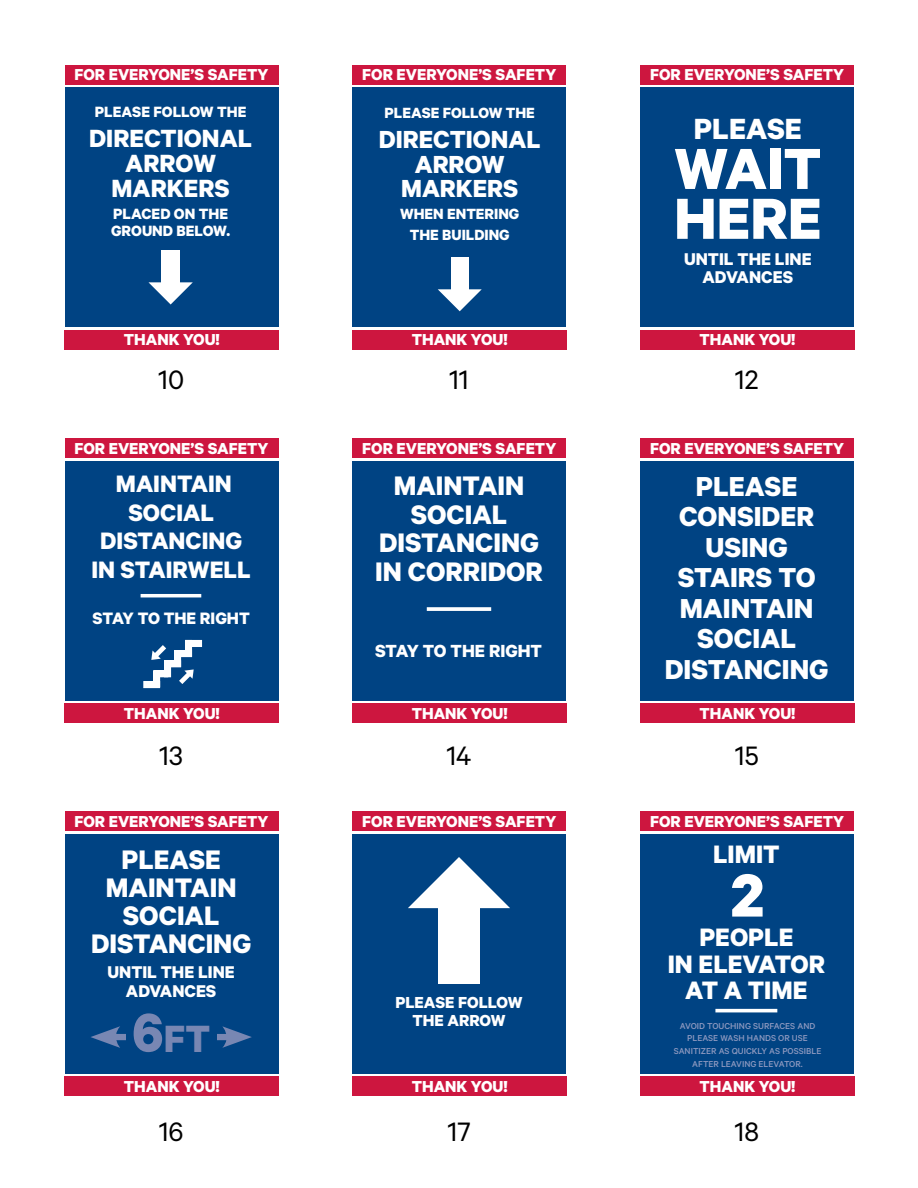
<style>
.page{position:relative;width:918px;height:1188px;background:#fff}
.page>*{position:absolute;margin:0;border:0;box-sizing:border-box;transform-origin:0 0}
.t1{font:700 68.4px "Calibre";color:#fff}
.t2{font:700 65.25px/49.8px "Calibre";color:#fff}
.t3{font:700 42.75px "Calibre";color:#7887b3}
.t4{font:700 32.85px "Calibre";color:#fff}
.t5{font:700 30.9px/30.5px "Calibre";color:#fff;text-align:center}
.t6{font:700 30.15px/28.8px "Calibre";color:#fff;text-align:center}
.t7{font:30px "Calibre";color:#000}
.t8{font:700 28.35px/26.2px "Calibre";color:#fff;text-align:center}
.t9{font:700 28.05px/24.8px "Calibre";color:#fff;text-align:center}
.t10{font:700 27.75px/24.6px "Calibre";color:#fff;text-align:center}
.t11{font:700 26.7px/28.8px "Calibre";color:#fff;text-align:center}
.t12{font:700 19.8px "Calibre";color:#fff}
.t13{font:700 19.2px/18.6px "Calibre";color:#fff;text-align:center}
.t14{font:700 18.6px "Calibre";color:#fff}
.t15{font:700 18px/18.8px "Calibre";color:#fff;text-align:center}
.t16{font:700 17.85px "Calibre";color:#fff}
.t17{font:700 16.8px/17.5px "Calibre";color:#fff}
.t18{font:700 16.65px/21.5px "Calibre";color:#fff;text-align:center}
.t19{font:500 9.6px/12.8px "Calibre";color:#8e99c0;text-align:center}
.s1{font-size:61.05px}
</style>
<div class="page">
<div style="left:65px;top:330px;width:214px;height:19px;background:#cd163f"></div>
<div style="left:65px;top:65px;width:213px;height:19px;background:#cd163f"></div>
<div style="left:65px;top:88px;width:213px;height:239px;background:#004383"></div>
<div style="left:162px;top:250px;width:18px;height:43px;background:#fff"></div>
<svg style="left:148px;top:282px;width:45px;height:23px"></svg>
<div style="left:640px;top:330px;width:215px;height:19px;background:#cd163f"></div>
<div style="left:640px;top:65px;width:214px;height:19px;background:#cd163f"></div>
<div style="left:640px;top:88px;width:214px;height:239px;background:#004383"></div>
<div style="left:353px;top:330px;width:214px;height:19px;background:#cd163f"></div>
<div style="left:353px;top:65px;width:213px;height:19px;background:#cd163f"></div>
<div style="left:353px;top:88px;width:213px;height:239px;background:#004383"></div>
<div style="left:451px;top:257px;width:18px;height:43px;background:#fff"></div>
<svg style="left:438px;top:289px;width:44px;height:22px"></svg>
<div style="left:65px;top:704px;width:214px;height:19px;background:#cd163f"></div>
<div style="left:65px;top:439px;width:213px;height:19px;background:#cd163f"></div>
<div style="left:65px;top:461px;width:213px;height:240px;background:#004383"></div>
<hr style="left:141px;top:594px;width:60px;height:3px;background:#fff">
<div style="left:154px;top:671px;width:6px;height:16px;background:#fff"></div>
<div style="left:153px;top:671px;width:7px;height:16px;border:1px solid #fff"></div>
<div style="left:165px;top:661px;width:6px;height:16px;background:#fff"></div>
<div style="left:164px;top:661px;width:7px;height:16px;border:1px solid #fff"></div>
<div style="left:175px;top:651px;width:6px;height:15px;background:#fff"></div>
<div style="left:174px;top:650px;width:7px;height:16px;border:1px solid #fff"></div>
<div style="left:185px;top:640px;width:7px;height:16px;background:#fff"></div>
<div style="left:154px;top:671px;width:14px;height:6px;background:#fff"></div>
<div style="left:144px;top:682px;width:16px;height:6px;background:#fff"></div>
<div style="left:144px;top:681px;width:16px;height:7px;border:1px solid #fff"></div>
<div style="left:176px;top:651px;width:16px;height:6px;background:#fff"></div>
<div style="left:176px;top:650px;width:16px;height:7px;border:1px solid #fff"></div>
<div style="left:165px;top:661px;width:16px;height:6px;background:#fff"></div>
<div style="left:186px;top:640px;width:16px;height:7px;background:#fff"></div>
<svg style="left:151px;top:645px;width:15px;height:15px"></svg>
<svg style="left:179px;top:669px;width:15px;height:15px"></svg>
<div style="left:353px;top:704px;width:214px;height:19px;background:#cd163f"></div>
<div style="left:353px;top:439px;width:213px;height:19px;background:#cd163f"></div>
<div style="left:353px;top:461px;width:213px;height:240px;background:#004383"></div>
<svg style="left:427px;top:607px;width:64px;height:4px"></svg>
<div style="left:640px;top:704px;width:215px;height:19px;background:#cd163f"></div>
<div style="left:640px;top:439px;width:214px;height:19px;background:#cd163f"></div>
<div style="left:640px;top:461px;width:214px;height:240px;background:#004383"></div>
<div style="left:65px;top:1077px;width:214px;height:19px;background:#cd163f"></div>
<div style="left:65px;top:812px;width:213px;height:19px;background:#cd163f"></div>
<div style="left:65px;top:834px;width:213px;height:240px;background:#004383"></div>
<div style="left:111px;top:1034px;width:121px;height:6px;background:#7887b3"></div>
<svg style="left:91px;top:1026px;width:29px;height:22px"></svg>
<svg style="left:222px;top:1026px;width:30px;height:22px"></svg>
<div style="left:126px;top:1015px;width:90px;height:51px;background:#004383"></div>
<div style="left:640px;top:1077px;width:215px;height:19px;background:#cd163f"></div>
<div style="left:640px;top:812px;width:214px;height:19px;background:#cd163f"></div>
<div style="left:640px;top:834px;width:214px;height:240px;background:#004383"></div>
<hr style="left:715px;top:1009px;width:62px;height:3px;background:#fff">
<div style="left:353px;top:1077px;width:214px;height:19px;background:#cd163f"></div>
<div style="left:353px;top:812px;width:213px;height:19px;background:#cd163f"></div>
<div style="left:353px;top:834px;width:213px;height:240px;background:#004383"></div>
<div style="left:438px;top:883px;width:42px;height:101px;background:#fff"></div>
<svg style="left:408px;top:857px;width:102px;height:51px"></svg>
<p class="t16" style="left:75px;top:64px;width:196px">FOR EVERYONE’S SAFETY</p>
<p class="t17" style="left:95px;top:102px;width:153px">PLEASE FOLLOW THE</p>
<h3 class="t9" style="left:89px;top:125px;width:164px">DIRECTIONAL<br>ARROW<br>MARKERS</h3>
<p class="t17" style="left:111px;top:204px;width:120px">PLACED ON THE<br>GROUND BELOW.</p>
<p class="t16" style="left:124px;top:329px;width:98px">THANK YOU!</p>
<p class="t16" style="left:362px;top:64px;width:196px">FOR EVERYONE’S SAFETY</p>
<p class="t18" style="left:385px;top:101px;width:152px">PLEASE FOLLOW THE</p>
<h3 class="t10" style="left:379px;top:126px;width:163px">DIRECTIONAL<br>ARROW<br>MARKERS</h3>
<p class="t18" style="left:400px;top:203px;width:121px">WHEN ENTERING<br>THE BUILDING</p>
<p class="t16" style="left:412px;top:329px;width:98px">THANK YOU!</p>
<p class="t16" style="left:650px;top:64px;width:196px">FOR EVERYONE’S SAFETY</p>
<h3 class="t4" style="left:694px;top:109px;width:110px">PLEASE</h3>
<h2 class="t2" style="left:674px;top:142px;width:149px">WAIT<br>HERE</h2>
<p class="t13" style="left:684px;top:249px;width:129px">UNTIL THE LINE<br>ADVANCES</p>
<p class="t16" style="left:700px;top:329px;width:98px">THANK YOU!</p>
<h3 class="t7" style="left:158px;top:362px;width:28px">10</h3>
<h3 class="t7" style="left:449px;top:362px;width:21px">11</h3>
<h3 class="t7" style="left:735px;top:362px;width:25px">12</h3>
<p class="t16" style="left:75px;top:437px;width:196px">FOR EVERYONE’S SAFETY</p>
<h3 class="t11" style="left:91px;top:468px;width:161px">MAINTAIN<br>SOCIAL<br>DISTANCING<br>IN STAIRWELL</h3>
<p class="t14" style="left:93px;top:607px;width:159px">STAY TO THE RIGHT</p>
<p class="t16" style="left:124px;top:702px;width:98px">THANK YOU!</p>
<p class="t16" style="left:362px;top:437px;width:196px">FOR EVERYONE’S SAFETY</p>
<h3 class="t6" style="left:375px;top:470px;width:169px">MAINTAIN<br>SOCIAL<br>DISTANCING<br>IN CORRIDOR</h3>
<p class="t12" style="left:375px;top:639px;width:168px">STAY TO THE RIGHT</p>
<p class="t16" style="left:412px;top:702px;width:98px">THANK YOU!</p>
<p class="t16" style="left:650px;top:437px;width:196px">FOR EVERYONE’S SAFETY</p>
<h3 class="t5" style="left:665px;top:470px;width:165px">PLEASE<br>CONSIDER<br>USING<br>STAIRS TO<br>MAINTAIN<br>SOCIAL<br>DISTANCING</h3>
<p class="t16" style="left:700px;top:702px;width:98px">THANK YOU!</p>
<h3 class="t7" style="left:159px;top:738px;width:25px">13</h3>
<h3 class="t7" style="left:446px;top:738px;width:27px">14</h3>
<h3 class="t7" style="left:735px;top:738px;width:25px">15</h3>
<p class="t16" style="left:75px;top:810px;width:196px">FOR EVERYONE’S SAFETY</p>
<h3 class="t6" style="left:91px;top:845px;width:162px;line-height:27.9px">PLEASE<br>MAINTAIN<br>SOCIAL<br>DISTANCING</h3>
<p class="t13" style="left:107px;top:963px;width:129px">UNTIL THE LINE<br>ADVANCES</p>
<h3 class="t3" style="left:132px;top:1012px;width:80px"><span class="s1">6</span>ft</h3>
<p class="t16" style="left:124px;top:1075px;width:98px">THANK YOU!</p>
<p class="t16" style="left:362px;top:810px;width:196px">FOR EVERYONE’S SAFETY</p>
<p class="t15" style="left:395px;top:992px;width:129px">PLEASE FOLLOW<br>THE ARROW</p>
<p class="t16" style="left:412px;top:1075px;width:98px">THANK YOU!</p>
<p class="t16" style="left:650px;top:810px;width:196px">FOR EVERYONE’S SAFETY</p>
<h3 class="t8" style="left:713px;top:840px;width:68px">LIMIT</h3>
<h1 class="t1" style="left:731px;top:853px;width:35px">2</h1>
<h3 class="t8" style="left:668px;top:924px;width:159px">PEOPLE<br>IN ELEVATOR<br>AT A TIME</h3>
<p class="t19" style="left:674px;top:1019px;width:149px">AVOID TOUCHING SURFACES AND<br>PLEASE WASH HANDS OR USE<br>SANITIZER AS QUICKLY AS POSSIBLE<br>AFTER LEAVING ELEVATOR.</p>
<p class="t16" style="left:700px;top:1075px;width:98px">THANK YOU!</p>
<h3 class="t7" style="left:159px;top:1114px;width:26px">16</h3>
<h3 class="t7" style="left:447px;top:1114px;width:25px">17</h3>
<h3 class="t7" style="left:735px;top:1114px;width:26px">18</h3>
</div>
